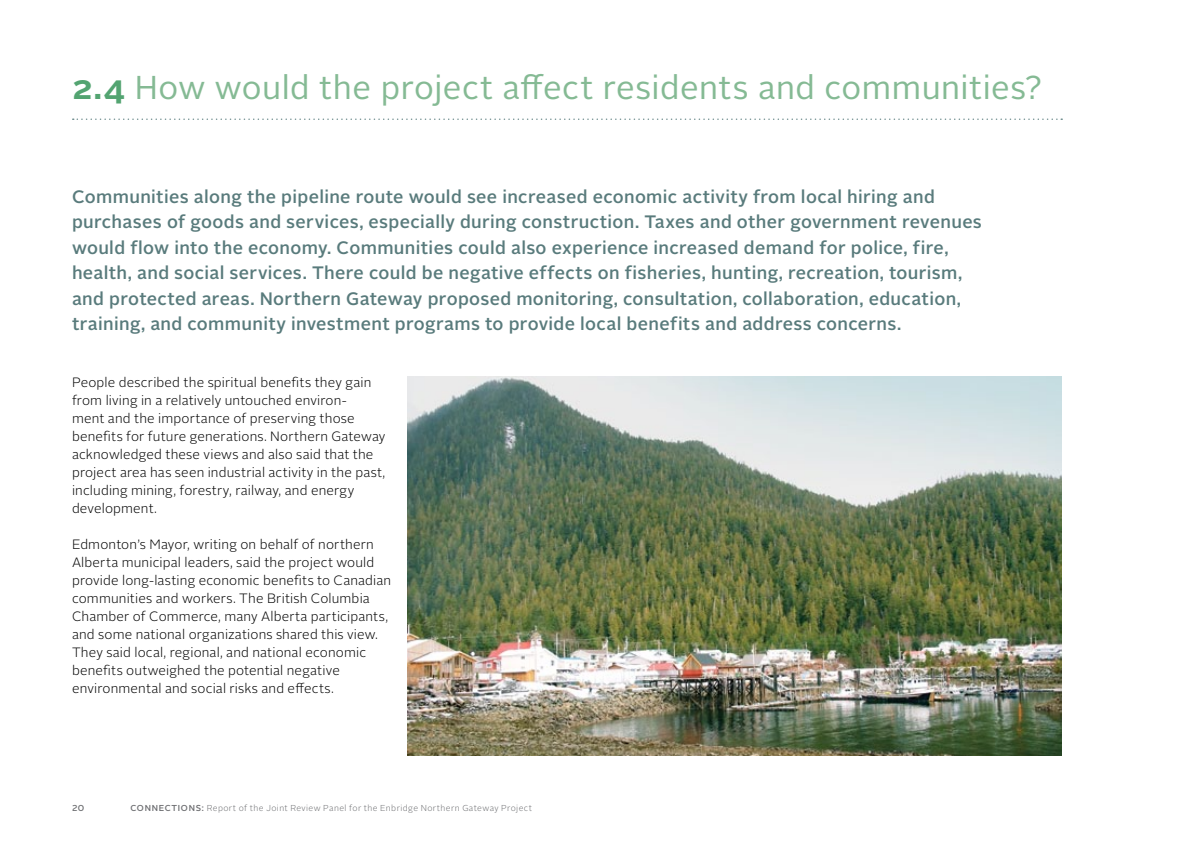
<style>
.page{position:relative;width:1188px;height:864px;background:#fff}
.page>*{position:absolute;margin:0;border:0;box-sizing:border-box;transform-origin:0 0}
.t1{font:33px "Alright Sans";letter-spacing:.015em;color:#85ba94}
.t2{font:500 18px/25.5px "Alright Sans";letter-spacing:.02em;color:#597b7c}
.t3{font:300 13.5px/18px "Alright Sans";letter-spacing:.015em;color:#000}
.t4{font:300 8.7px "Alright Sans";letter-spacing:.05em;color:#6d6e71}
.t5{font:500 8.7px "Alright Sans";color:#6d6e71}
.s1{font-weight:700;color:#53a471}
.s2{font-weight:500}
</style>
<div class="page">
<svg style="left:73px;top:118px;width:989px;height:2px"></svg>
<img style="left:407px;top:376px;width:655px;height:380px">
<p class="t1" style="left:72px;top:65px;width:972px"><span class="s1">2.4</span> How would the project affect residents and communities?</p>
<p class="t2" style="left:72px;top:184px;width:911px">Communities along the pipeline route would see increased economic activity from local hiring and purchases of goods and services, especially during construction. Taxes and other government revenues would flow into the economy. Communities could also experience increased demand for police, fire, health, and social services. There could be negative effects on fisheries, hunting, recreation, tourism, and protected areas. N orthern Gateway proposed monitoring, consultation, collaboration, education, training, and community investment programs to provide local benefits and address concerns.</p>
<p class="t3" style="left:72px;top:374px;width:315px">People described the spiritual benefits they gain from living in a relatively untouched environ-<br>ment and the importance of preserving those benefits for future generations. Northern Gateway acknowledged these views and also said that the project area has seen industrial activity in the past, including mining, forestry, railway, and energy development.</p>
<p class="t3" style="left:72px;top:536px;width:321px">Edmonton’s Mayor, writing on behalf of northern Alberta municipal leaders, said the project would provide long-lasting economic benefits to Canadian communities and workers. The British Columbia Chamber of Commerce, many Alberta participants, and some national organizations shared this view.<br>They said local, regional, and national economic benefits outweighed the potential negative environmental and social risks and effects.</p>
<p class="t5" style="left:72px;top:802px;width:14px">20</p>
<p class="t4" style="left:130px;top:802px;width:403px"><span class="s2">connections:</span> Report of the Joint Review Panel for the Enbridge Northern Gateway Project</p>
</div>
